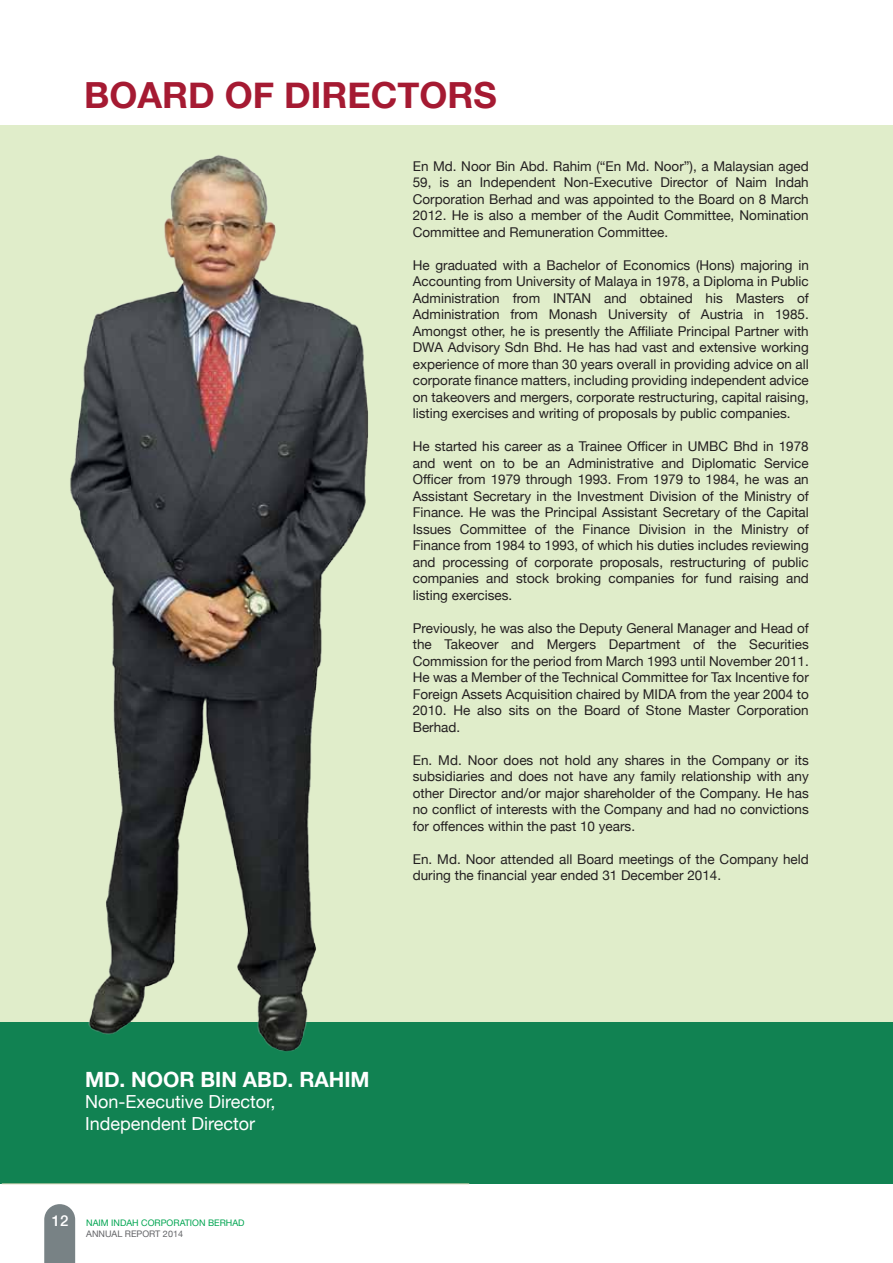
<style>
.page{position:relative;width:893px;height:1263px;background:#fff}
.page>*{position:absolute;margin:0;border:0;box-sizing:border-box;transform-origin:0 0}
.t1{font:700 36px "Helvetica Neue";color:#a51a32}
.t2{font:700 21px "Helvetica Neue";color:#fff}
.t3{font:18px/21.6px "Helvetica Neue";color:#fff}
.t4{font:500 15px "Helvetica Neue";color:#fff}
.t5{font:13.5px/16.5px "Helvetica Neue";color:#231f20;text-align:justify}
.t6{font:9px "Helvetica Neue";color:#00a551}
.t7{font:9px "Helvetica Neue";color:#626366}
</style>
<div class="page">
<div style="left:0;top:126px;width:893px;height:937px;background:#e0edca"></div>
<div style="left:0;top:1022px;width:893px;height:162px;background:#118252"></div>
<svg style="left:44px;top:1204px;width:31px;height:59px;background:#808a8d"></svg>
<img style="left:70px;top:155px;width:299px;height:897px">
<h1 class="t1" style="left:84px;top:72px;width:414px">BOARD OF DIRECTORS</h1>
<p class="t5" style="left:413px;top:158px;width:398px">En Md. Noor Bin Abd. Rahim (“En Md. Noor”), a Malaysian aged 59, is an Independent Non-Executive Director of Naim Indah Corporation Berhad and was appointed to the Board on 8 March 2012. He is also a member of the Audit Committee, Nomination Committee and Remuneration Committee.</p>
<p class="t5" style="left:413px;top:257px;width:398px">He graduated with a Bachelor of Economics (Hons) majoring in Accounting from University of Malaya in 1978, a Diploma in Public Administration from INTAN and obtained his Masters of Administration from Monash University of Austria in 1985.<br>Amongst other, he is presently the Affiliate Principal Partner with DWA Advisory Sdn Bhd. He has had vast and extensive working experience of more than 30 years overall in providing advice on all corporate finance matters, including providing independent advice on takeovers and mergers, corporate restructuring, capital raising, listing exercises and writing of proposals by public companies.</p>
<p class="t5" style="left:413px;top:438px;width:398px">He started his career as a Trainee Officer in UMBC Bhd in 1978 and went on to be an Administrative and Diplomatic Service Officer from 1979 through 1993. From 1979 to 1984, he was an Assistant Secretary in the Investment Division of the Ministry of Finance. He was the Principal Assistant Secretary of the Capital Issues Committee of the Finance Division in the Ministry of Finance from 1984 to 1993, of which his duties includes reviewing and processing of corporate proposals, restructuring of public companies and stock broking companies for fund raising and listing exercises.</p>
<p class="t5" style="left:413px;top:620px;width:398px">Previously, he was also the Deputy General Manager and Head of the Takeover and Mergers Department of the Securities Commission for the period from March 1993 until November 2011.<br>He was a Member of the Technical Committee for Tax Incentive for Foreign Assets Acquisition chaired by MIDA from the year 2004 to 2010. He also sits on the Board of Stone Master Corporation Berhad.</p>
<p class="t5" style="left:413px;top:752px;width:398px">En. Md. Noor does not hold any shares in the Company or its subsidiaries and does not have any family relationship with any other Director and/or major shareholder of the Company. He has no conflict of interests with the Company and had no convictions for offences within the past 10 years.</p>
<p class="t5" style="left:413px;top:851px;width:397px">En. Md. Noor attended all Board meetings of the Company held during the financial year ended 31 December 2014.</p>
<h2 class="t2" style="left:85px;top:1066px;width:286px">MD. NOOR BIN ABD. RAHIM</h2>
<h3 class="t3" style="left:85px;top:1091px;width:192px">Non-Executive Director,<br>Independent Director</h3>
<p class="t4" style="left:52px;top:1212px;width:18px">12</p>
<p class="t6" style="left:86px;top:1217px;width:160px">NAIM INDAH CORPORATION BERHAD</p>
<p class="t7" style="left:86px;top:1228px;width:98px">ANNUAL REPORT 2014</p>
</div>
